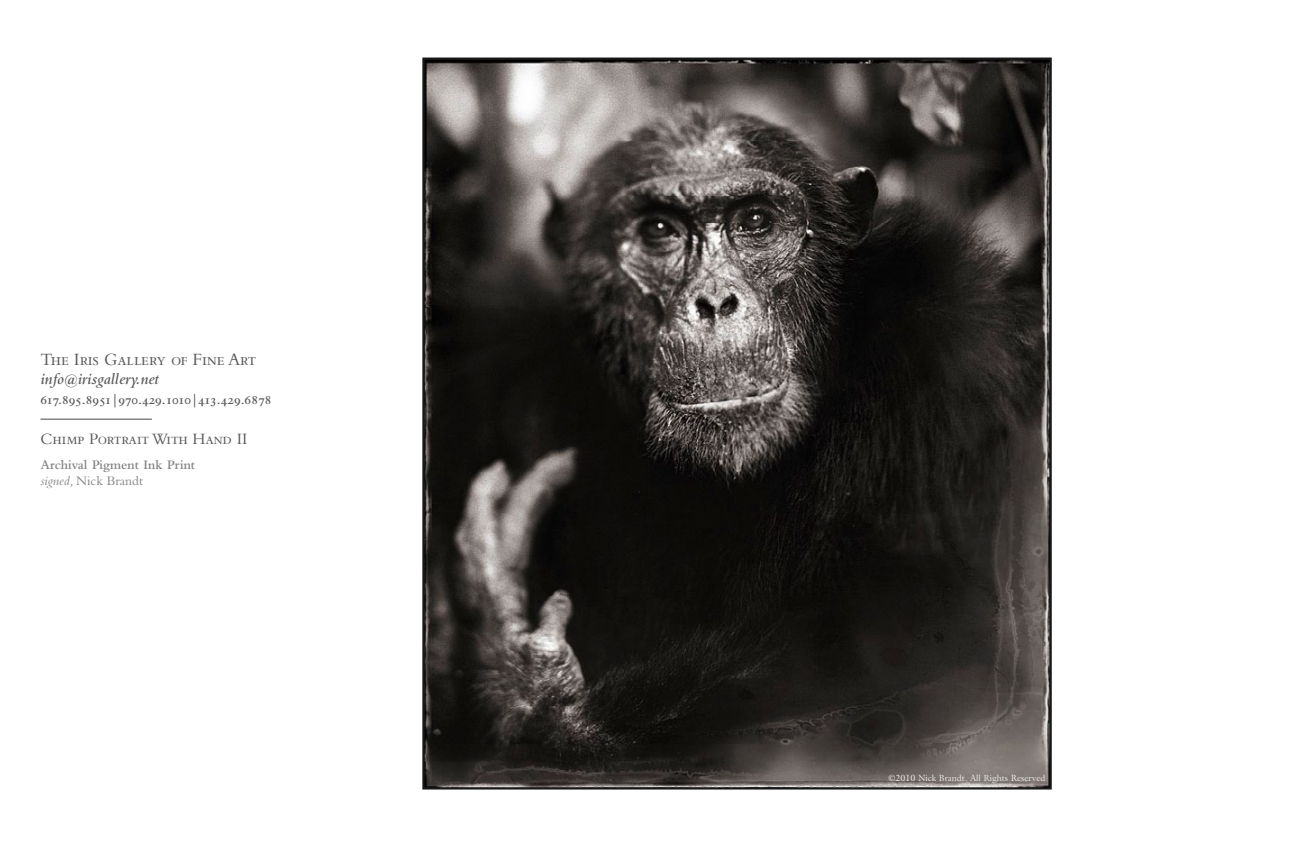
<style>
.page{position:relative;width:1296px;height:857px;background:#fff}
.page>*{position:absolute;margin:0;border:0;box-sizing:border-box;transform-origin:0 0}
.t1{font:18px "Bembo SC";color:#5a5a5a}
.t2{font:16.5px "Bembo SC";color:#5a5a5a}
.t3{font:italic 600 16.5px "Bembo";color:#5a5a5a}
.t4{font:600 13.5px/16.2px "Bembo";color:#838383}
.t5{font:13.5px "Bembo Semibold Os F";color:#5a5a5a}
.t6{font:9px "Galliard";color:#e7e7e7}
.s1{font-weight:400;font-style:italic}
.s2{font-weight:400}
</style>
<div class="page">
<hr style="left:40px;top:418px;width:112px;height:1px;background:#5a5a5a">
<img style="left:425px;top:60px;width:624px;height:726px">
<p class="t1" style="left:40px;top:349px;width:217px">The Iris Gallery of Fine Art</p>
<p class="t3" style="left:40px;top:370px;width:120px">info@irisgallery.net</p>
<p class="t5" style="left:40px;top:392px;width:232px">617.895.8951|970.429.1010|413.429.6878</p>
<p class="t2" style="left:40px;top:430px;width:209px">Chimp Portrait With Hand II</p>
<p class="t4" style="left:40px;top:456px;width:156px">Archival Pigment Ink Print <span class="s1">signed,</span> <span class="s2">Nick Brandt</span></p>
<p class="t6" style="left:889px;top:772px;width:159px">©2010 Nick Brandt. All Rights Reserved</p>
</div>
